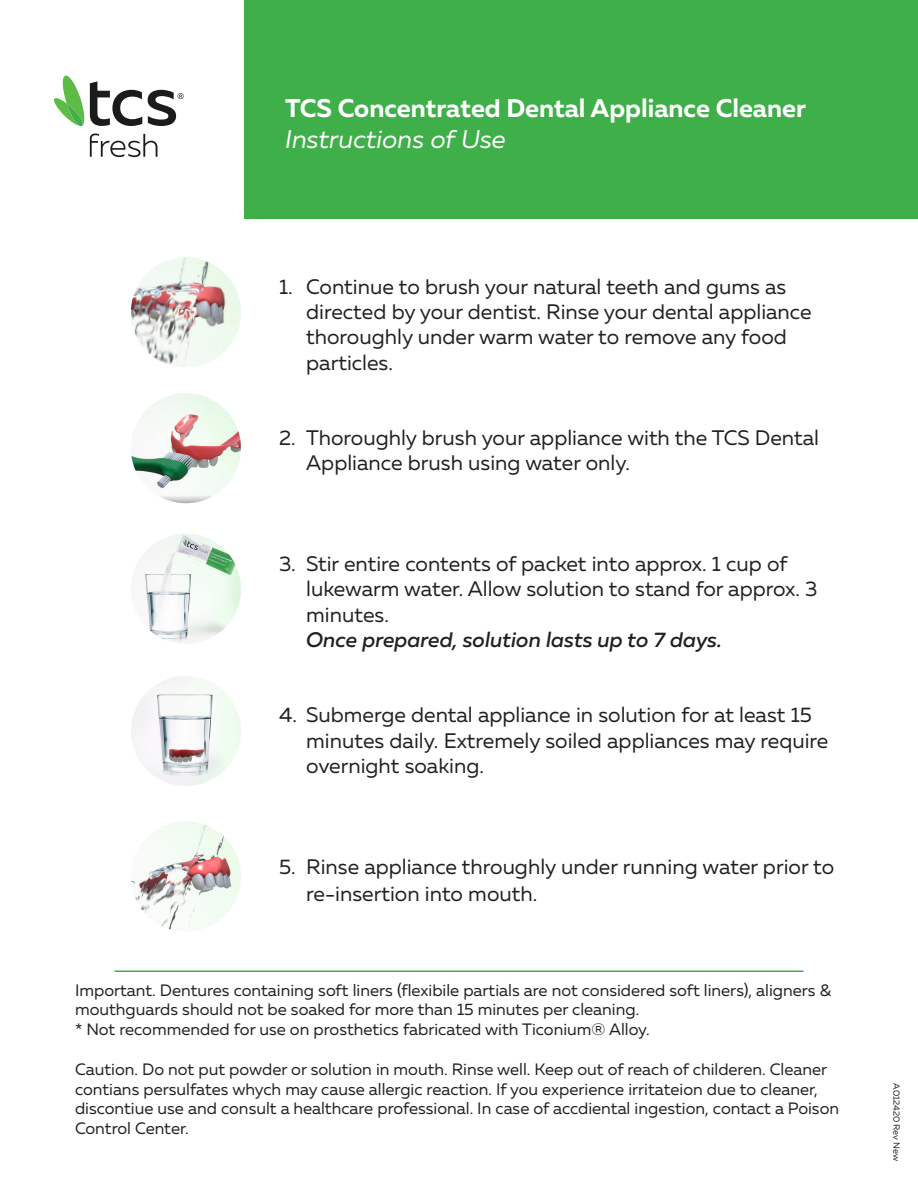
<style>
.page{position:relative;width:918px;height:1188px;background:#fff}
.page>*{position:absolute;margin:0;border:0;box-sizing:border-box;transform-origin:0 0}
.t1{font:700 25.5px "Muller";color:#fff}
.t2{font:italic 25.5px "Muller";color:#fff}
.t3{font:21px/25.2px "Muller";color:#231f20}
.t4{font:16.5px/19.8px "Muller";color:#231f20}
.t5{font:9px "Muller";letter-spacing:-.005em;color:#231f20}
.s1{font-weight:500;font-style:italic}
</style>
<div class="page">
<div style="left:244px;top:0;width:674px;height:218px;background:#3faf49"></div>
<svg style="left:148px;top:90px;width:36px;height:36px"></svg>
<svg style="left:90px;top:134px;width:67px;height:23px"></svg>
<svg style="left:54px;top:76px;width:88px;height:51px"></svg>
<img style="left:131px;top:257px;width:110px;height:110px;border-radius:55px">
<img style="left:131px;top:393px;width:110px;height:110px;border-radius:55px">
<img style="left:131px;top:534px;width:110px;height:110px;border-radius:55px">
<img style="left:131px;top:676px;width:110px;height:110px;border-radius:55px">
<img style="left:131px;top:821px;width:110px;height:111px;border-radius:55px">
<hr style="left:114px;top:970px;width:690px;height:2px;background:#3faf49">
<p class="t1" style="left:285px;top:93px;width:522px">TCS Concentrated Dental Appliance Cleaner</p>
<p class="t2" style="left:285px;top:123px;width:222px">Instructions of Use</p>
<p class="t3" style="left:306px;top:274px;width:507px;text-indent:-27px">1. Continue to brush your natural teeth and gums as directed by your dentist. Rinse your dental appliance thoroughly under warm water to remove any food particles.</p>
<p class="t3" style="left:306px;top:425px;width:514px;text-indent:-27px">2. Thoroughly brush your appliance with the TCS Dental<br>Appliance brush using water only.</p>
<p class="t3" style="left:306px;top:551px;width:513px;text-indent:-27px">3. Stir entire contents of packet into approx. 1 cup of lukewarm water. Allow solution to stand for approx. 3 minutes.<br><span class="s1">Once prepared, solution lasts up to 7 days.</span></p>
<p class="t3" style="left:306px;top:702px;width:524px;text-indent:-27px">4. Submerge dental appliance in solution for at least 15 minutes daily. Extremely soiled appliances may require overnight soaking.</p>
<p class="t3" style="left:306px;top:853px;width:529px;line-height:27px;text-indent:-27px">5. Rinse appliance throughly under running water prior to re-insertion into mouth.</p>
<p class="t4" style="left:75px;top:980px;width:758px">Important. Dentures containing soft liners (flexibile partials are not considered soft liners), aligners &amp; mouthguards should not be soaked for more than 15 minutes per cleaning.</p>
<p class="t4" style="left:75px;top:1019px;width:576px">* Not recommended for use on prosthetics fabricated with Ticonium® Alloy.</p>
<p class="t4" style="left:75px;top:1059px;width:766px">Caution. Do not put powder or solution in mouth. Rinse well. Keep out of reach of childeren. Cleaner contians persulfates whych may cause allergic reaction. If you experience irritateion due to cleaner, discontiue use and consult a healthcare professional. In case of accdiental ingestion, contact a Poison Control Center.</p>
<p class="t5" style="left:902px;top:1083px;width:79px;rotate:90deg">A012420 Rev New</p>
</div>
